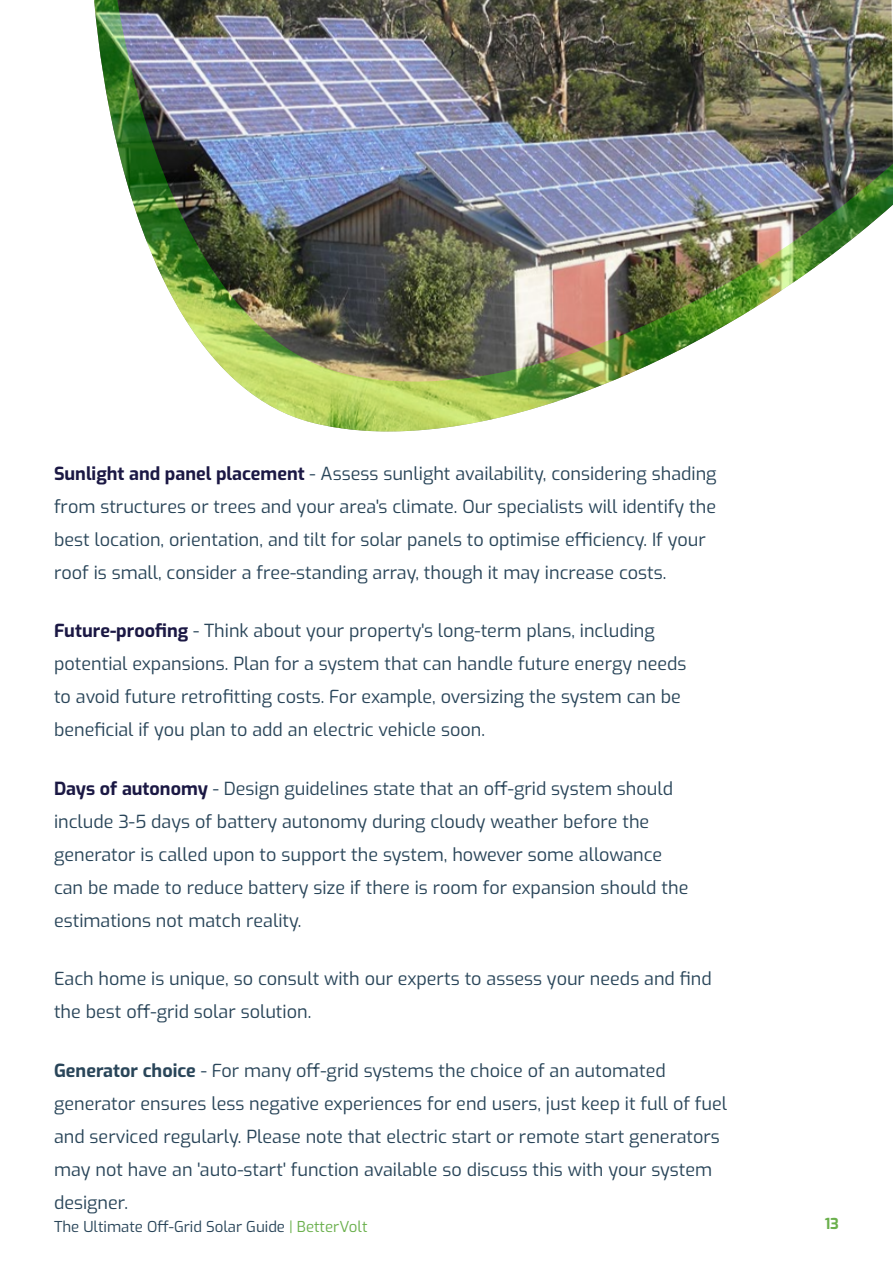
<style>
.page{position:relative;width:893px;height:1263px;background:#fff}
.page>*{position:absolute;margin:0;border:0;box-sizing:border-box;transform-origin:0 0}
.t1{font:18px/33px "Exo";color:#294559}
.t2{font:15px "Exo";color:#294559}
.t3{font:700 15px "Exo";color:#6bb04d}
.s1{font-weight:700;color:#1b1844}
.s2{font-weight:700}
.s3{color:#6bb04d}
</style>
<div class="page">
<img style="left:94px;top:0;width:799px;height:432px">
<p class="t1" style="left:54px;top:456px;width:664px"><span class="s1">Sunlight and panel placement</span> - Assess sunlight availability, considering shading from structures or trees and your area's climate. Our specialists will identify the best location, orientation, and tilt for solar panels to optimise efficiency. If your roof is small, consider a free-standing array, though it may increase costs.</p>
<p class="t1" style="left:54px;top:613px;width:634px"><span class="s1">Future-proofing</span> - Think about your property's long-term plans, including potential expansions. Plan for a system that can handle future energy needs to avoid future retrofitting costs. For example, oversizing the system can be beneficial if you plan to add an electric vehicle soon.</p>
<p class="t1" style="left:54px;top:771px;width:636px"><span class="s1">Days of autonomy</span> - Design guidelines state that an off-grid system should include 3-5 days of battery autonomy during cloudy weather before the generator is called upon to support the system, however some allowance can be made to reduce battery size if there is room for expansion should the estimations not match reality.</p>
<p class="t1" style="left:54px;top:961px;width:659px">Each home is unique, so consult with our experts to assess your needs and find the best off-grid solar solution.</p>
<p class="t1" style="left:54px;top:1053px;width:675px"><span class="s2">Generator choice</span> - For many off-grid systems the choice of an automated generator ensures less negative experiences for end users, just keep it full of fuel and serviced regularly. Please note that electric start or remote start generators may not have an 'auto-start' function available so discuss this with your system designer.</p>
<p class="t2" style="left:54px;top:1215px;width:315px">The Ultimate Off-Grid Solar Guide <span class="s3">| BetterVolt</span></p>
<p class="t3" style="left:825px;top:1212px;width:16px">13</p>
</div>
